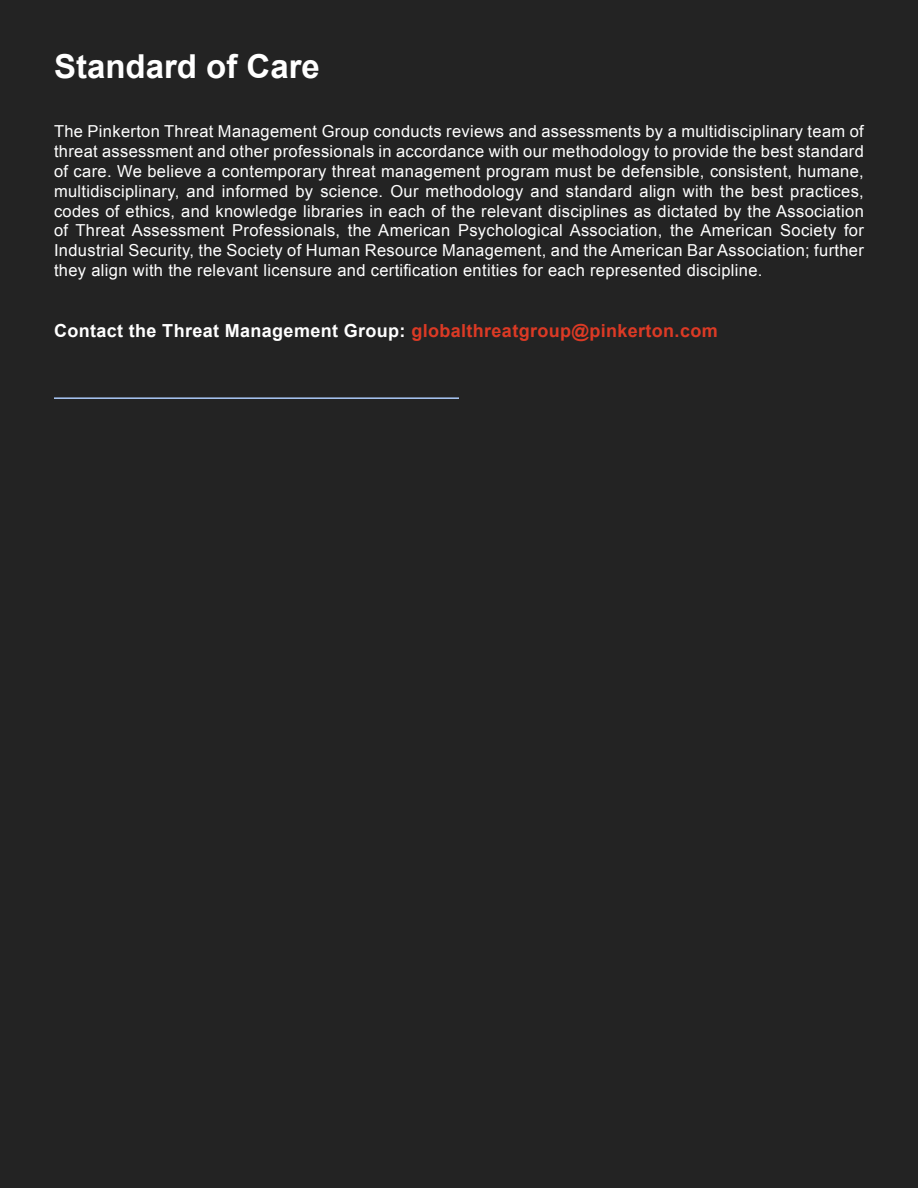
<style>
.page{position:relative;width:918px;height:1188px;background:#232323}
.page>*{position:absolute;margin:0;border:0;box-sizing:border-box;transform-origin:0 0}
.t1{font:700 33px "Arial";color:#fff}
.t2{font:700 18px "Arial";letter-spacing:.02em;color:#fff}
.t3{font:16.5px/19.8px "Arial";letter-spacing:.02em;color:#fff;text-align:justify}
.s1{color:#dc3a25}
</style>
<div class="page">
<hr style="left:54px;top:397px;width:405px;height:2px;background:#adcbfa">
<h1 class="t1" style="left:54px;top:45px;width:267px">Standard of Care</h1>
<p class="t3" style="left:54px;top:122px;width:811px">The Pinkerton Threat Management Group conducts reviews and assessments by a multidisciplinary team of threat assessment and other professionals in accordance with our methodology to provide the best standard of care. We believe a contemporary threat management program must be defensible, consistent, humane, multidisciplinary, and informed by science. Our methodology and standard align with the best practices, codes of ethics, and knowledge libraries in each of the relevant disciplines as dictated by the Association of Threat Assessment Professionals, the American Psychological Association, the American Society for Industrial Security, the Society of Human Resource Management, and the American Bar Association; further they align with the relevant licensure and certification entities for each represented discipline.</p>
<p class="t2" style="left:54px;top:319px;width:665px">Contact the Threat Management Group: <span class="s1">globalthreatgroup@pinkerton.com</span></p>
</div>
